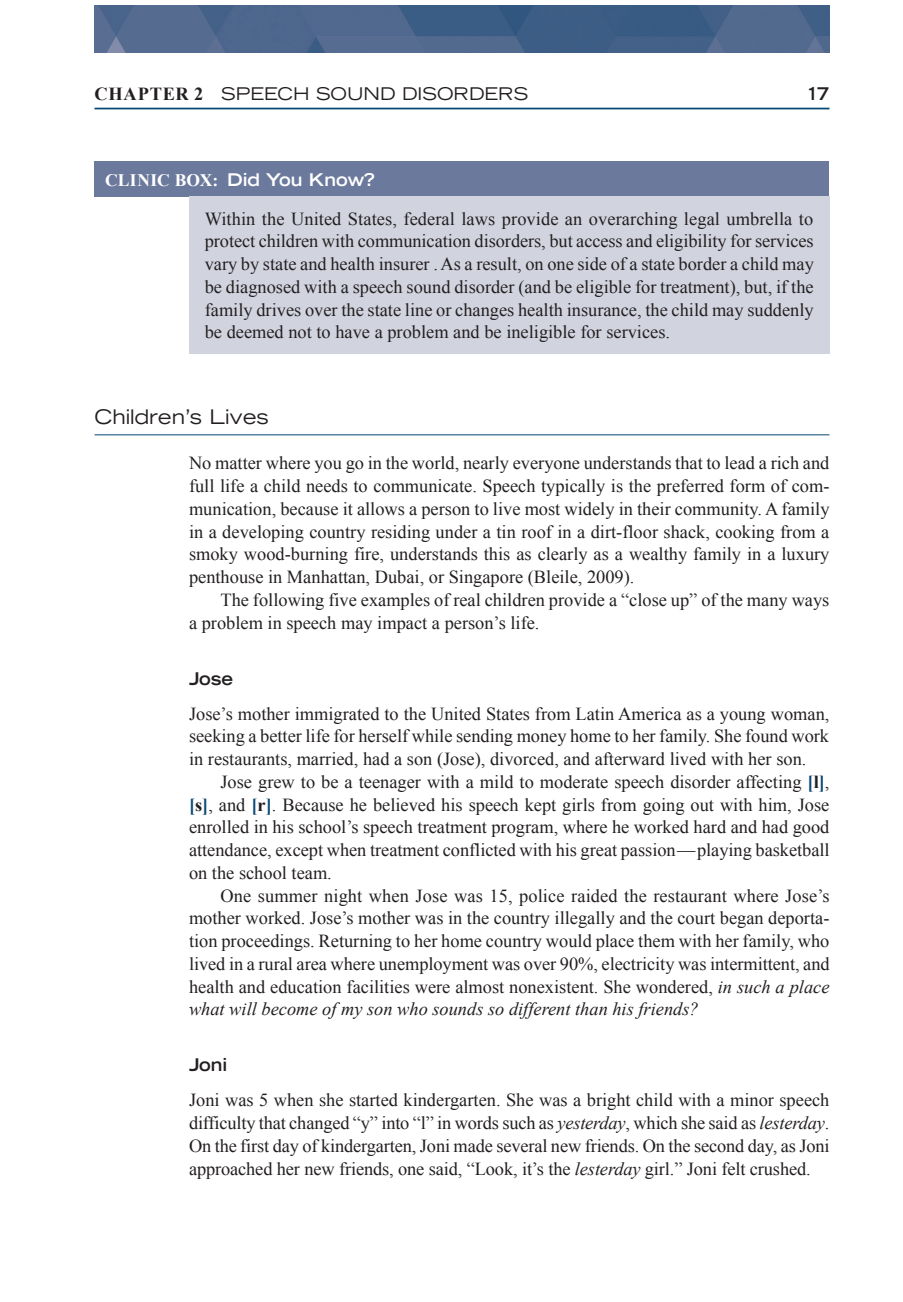
<style>
.page{position:relative;width:903px;height:1302px;background:#fff}
.page>*{position:absolute;margin:0;border:0;box-sizing:border-box;transform-origin:0 0}
.t1{font:expanded 20.12px "Trade Gothic LH";color:#231f20}
.t2{font:18.38px/22.8px "Times New Roman";color:#231f20;text-align:justify}
.t3{font:expanded 17.5px "Trade Gothic LH";color:#231f20}
.t4{font:700 expanded 17.5px "Trade Gothic LH";color:#fff}
.t5{font:700 expanded 17.5px "Trade Gothic LH";color:#231f20}
.s1{font-family:"Times New Roman";font-weight:700;font-stretch:normal;font-size:18.38px}
.s2{font-family:"Times New Roman";font-stretch:normal}
.s3{font-weight:700;color:#074874}
.s4{font-weight:700}
.s5{font-style:italic}
</style>
<div class="page">
<hr style="left:94px;top:108px;width:736px;height:1px;background:#074874">
<img style="left:94px;top:5px;width:736px;height:47px">
<hr style="left:94px;top:434px;width:736px;height:1px;background:#074874">
<div style="left:94px;top:161px;width:736px;height:35px;background:#6b7a9c"></div>
<div style="left:189px;top:196px;width:641px;height:158px;background:#d1d3df"></div>
<p class="t3" style="left:94px;top:82px;width:320px"><span class="s1">CHAPTER 2</span> SPEECH SOU ND DIS</p>
<p class="t3" style="left:437px;top:82px;width:72px">OR DERS</p>
<p class="t5" style="left:806px;top:82px;width:25px">17</p>
<p class="t4" style="left:105px;top:168px;width:271px"><span class="s2">CLINIC BOX:</span> Did You Know?</p>
<p class="t2" style="left:205px;top:207px;width:611px">Within the United States, federal laws provide an overarching legal umbrella to protect children with communication disorders, but access and eligibility for services vary by state and health insurer . As a result, on one side of a state border a child may be diagnosed with a speech sound disorder (and be eligible for treatment), but, if the family drives over the state line or changes health insurance, the child may suddenly be deemed not to have a problem and be ineligible for services.</p>
<p class="t1" style="left:94px;top:403px;width:176px">CHILDREN’S LIVES</p>
<p class="t2" style="left:189px;top:452px;width:642px">No matter where you go in the world, nearly everyone understands that to lead a rich and full life a child needs to communicate. Speech typically is the preferred form of com&shy;munication, because it allows a person to live most widely in their community. A family in a developing country residing under a tin roof in a dirt-floor shack, cooking from a smoky wood-burning fire, understands this as clearly as a wealthy family in a luxury penthouse in Manhattan, Dubai, or Singapore (Bleile, 2009).</p>
<p class="t2" style="left:189px;top:588px;width:642px;text-indent:31px">The following five examples of real children provide a “close up” of the many ways a problem in speech may impact a person’s life.</p>
<p class="t5" style="left:189px;top:667px;width:46px">Jose</p>
<p class="t2" style="left:189px;top:702px;width:642px">Jose’s mother immigrated to the United States from Latin America as a young woman, seeking a better life for herself while sending money home to her family. She found work in restaurants, married, had a son (Jose), divorced, and afterward lived with her son.</p>
<p class="t2" style="left:189px;top:770px;width:642px;text-indent:31px">Jose grew to be a teenager with a mild to moderate speech disorder affecting <span class="s3">[</span><span class="s4">L</span><span class="s3">]</span>, <span class="s3">[</span><span class="s4">S</span><span class="s3">]</span>, and <span class="s3">[</span><span class="s4">R</span><span class="s3">]</span>. Because he believed his speech kept girls from going out with him, Jose enrolled in his school’s speech treatment program, where he worked hard and had good attendance, except when treatment conflicted with his great passion — playing basketball on the school team.</p>
<p class="t2" style="left:189px;top:884px;width:642px;text-indent:31px">One summer night when Jose was 15, police raided the restaurant where Jose’s mother worked. Jose’s mother was in the country illegally and the court began deporta&shy;tion proceedings. Returning to her home country would place them with her family, who lived in a rural area where unemployment was over 90%, electricity was intermittent, and health and education facilities were almost nonexistent. She wondered, <span class="s5">in such a place what will become of my son who sounds so different than his friends?</span></p>
<p class="t5" style="left:189px;top:1054px;width:40px">Joni</p>
<p class="t2" style="left:189px;top:1089px;width:642px">Joni was 5 when she started kindergarten. She was a bright child with a minor speech difficulty that changed “y” into “l” in words such as <span class="s5">yesterday</span>, which she said as <span class="s5">lesterday</span>.<br>On the first day of kindergarten, Joni made several new friends. On the second day, as Joni approached her new friends, one said, “Look, it’s the <span class="s5">lesterday</span> girl.” Joni felt crushed.</p>
</div>
